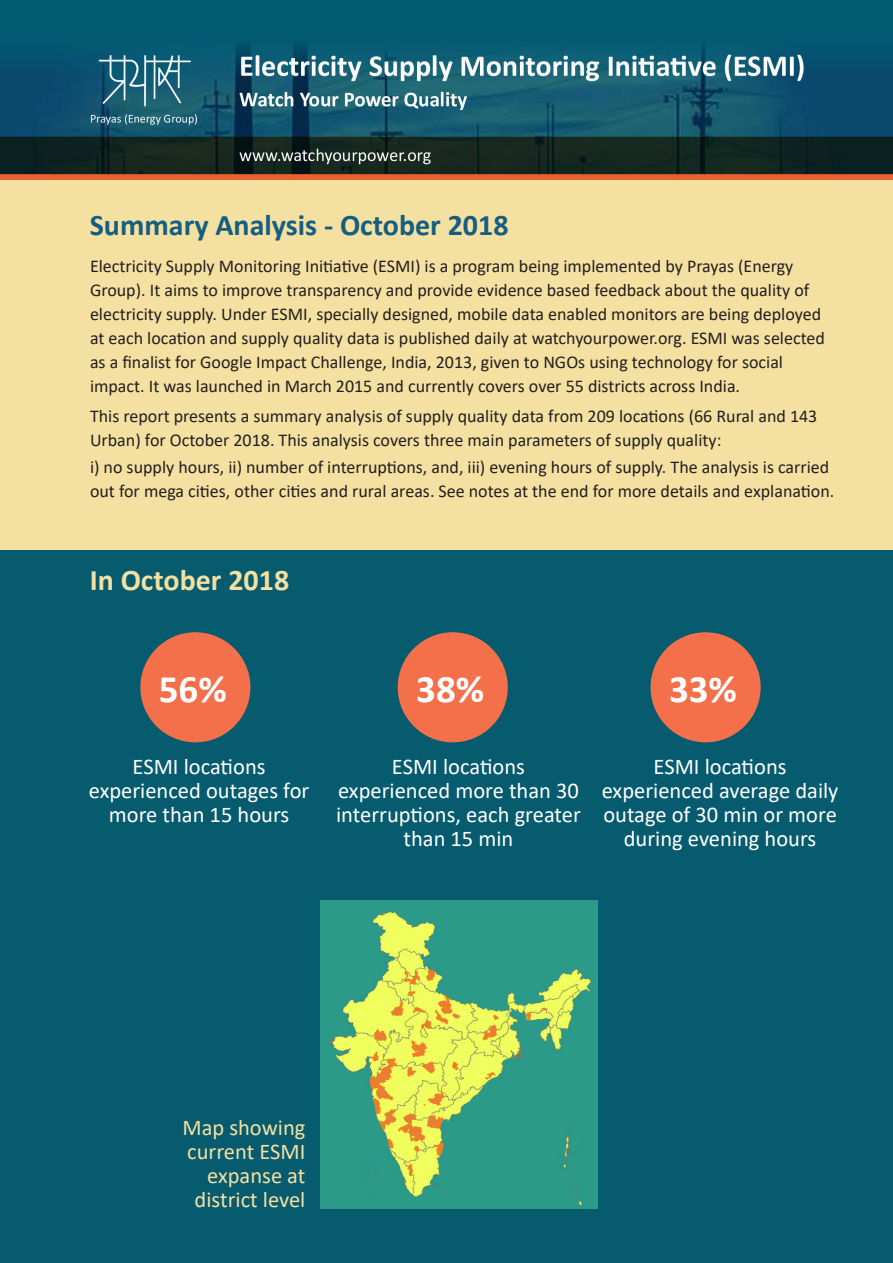
<style>
.page{position:relative;width:893px;height:1263px;background:#fff}
.page>*{position:absolute;margin:0;border:0;box-sizing:border-box;transform-origin:0 0}
.t1{font:700 39px "Calibri";color:#fff}
.t2{font:700 30px "Calibri";color:#165e81}
.t3{font:700 30px "Calibri";color:#f4e0a1}
.t4{font:22.5px/24px "Calibri";color:#fff;text-align:center}
.t5{font:22.5px "Calibri";color:#f4e0a1}
.t6{font:18px/24px "Calibri";color:#231f20}
</style>
<div class="page">
<div style="left:0;top:549px;width:893px;height:714px;background:#065b6f"></div>
<div style="left:140px;top:632px;width:110px;height:110px;background:#f4704a;border-radius:50%"></div>
<div style="left:398px;top:632px;width:110px;height:110px;background:#f4704a;border-radius:50%"></div>
<div style="left:650px;top:632px;width:111px;height:110px;background:#f4704a;border-radius:50%"></div>
<img style="left:320px;top:900px;width:278px;height:309px">
<img style="left:1px;top:1px;width:892px;height:179px">
<div style="left:0;top:180px;width:893px;height:369px;background:#f4e0a1"></div>
<p class="t2" style="left:90px;top:204px;width:420px">Summary Analysis - October 2018</p>
<p class="t6" style="left:90px;top:253px;width:736px">Electricity Supply Monitoring Initiative (ESMI) is a program being implemented by Prayas (Energy Group). It aims to improve transparency and provide evidence based feedback about the quality of electricity supply. Under ESMI, specially designed, mobile data enabled monitors are being deployed at each location and supply quality data is published daily at watchyourpower.org. ESMI was selected as a finalist for Google Impact Challenge, India, 2013, given to NGOs using technology for social impact. It was launched in March 2015 and currently covers over 55 districts across India.</p>
<p class="t6" style="left:90px;top:403px;width:729px">This report presents a summary analysis of supply quality data from 209 locations (66 Rural and 143<br>Urban) for October 2018. This analysis covers three main parameters of supply quality:</p>
<p class="t6" style="left:90px;top:454px;width:746px">i) no supply hours, ii) number of interruptions, and, iii) evening hours of supply. The analysis is carried out for mega cities, other cities and rural areas. See notes at the end for more details and explanation.</p>
<p class="t3" style="left:90px;top:559px;width:201px">In October 2018</p>
<p class="t1" style="left:159px;top:661px;width:69px">56%</p>
<p class="t1" style="left:416px;top:661px;width:69px">38%</p>
<p class="t1" style="left:669px;top:661px;width:69px">33%</p>
<p class="t4" style="left:133px;top:754px;width:135px">ESMI locations</p>
<p class="t4" style="left:89px;top:778px;width:222px">experienced outages for</p>
<p class="t4" style="left:109px;top:802px;width:182px">more than 15 hours</p>
<p class="t4" style="left:392px;top:754px;width:135px">ESMI locations</p>
<p class="t4" style="left:336px;top:778px;width:246px">experienced more than 30 interruptions, each greater than 15 min</p>
<p class="t4" style="left:654px;top:754px;width:135px">ESMI locations</p>
<p class="t4" style="left:602px;top:778px;width:238px">experienced average daily</p>
<p class="t4" style="left:603px;top:802px;width:235px">outage of 30 min or more during evening hours</p>
<p class="t5" style="left:182px;top:1112px;width:124px">Map showing</p>
<p class="t5" style="left:187px;top:1136px;width:120px">current ESMI</p>
<p class="t5" style="left:207px;top:1160px;width:100px">expanse at</p>
<p class="t5" style="left:195px;top:1184px;width:112px">district level</p>
</div>
